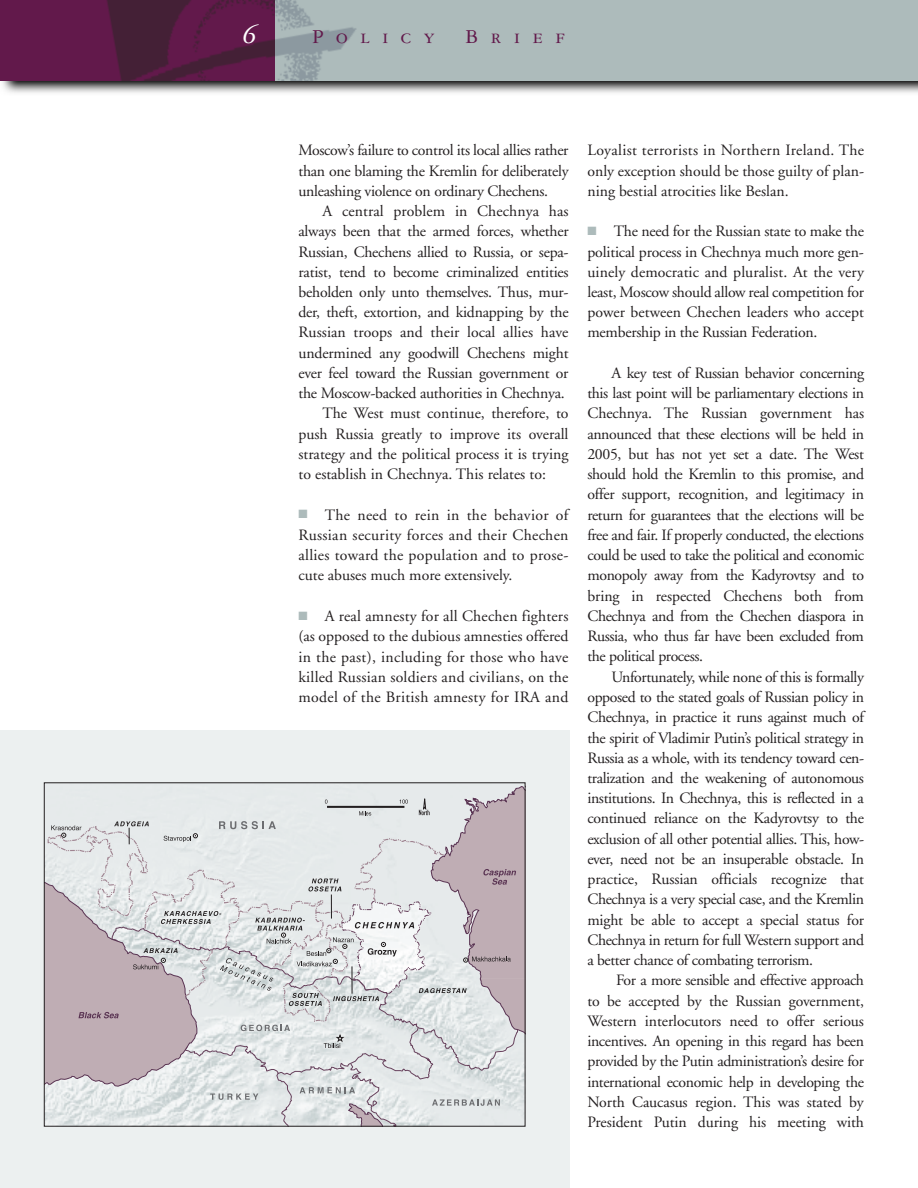
<style>
.page{position:relative;width:918px;height:1188px;background:#fff}
.page>*{position:absolute;margin:0;border:0;box-sizing:border-box;transform-origin:0 0}
.t1{font:italic 27px "Adobe Garamond";color:#fff}
.t2{font:21px "Garamond Three SC";letter-spacing:.6em;color:#62194b}
.t3{font:15.75px/20.2px "Adobe Garamond";letter-spacing:-.01em;color:#231f20;text-align:justify}
.s1{color:#adbbbb}
</style>
<div class="page">
<img style="left:2px;top:81px;width:916px;height:12px">
<div style="left:266px;top:0;width:652px;height:81px;background:#adbbbb"></div>
<img style="left:275px;top:0;width:81px;height:81px">
<div style="left:0;top:0;width:275px;height:81px;background:#62194b"></div>
<img style="left:107px;top:0;width:168px;height:81px">
<div style="left:0;top:731px;width:570px;height:457px;background:#ecf0f0"></div>
<svg style="left:47px;top:783px;width:478px;height:343px"></svg>
<h1 class="t1" style="left:242px;top:23px;width:15px">6</h1>
<h2 class="t2" style="left:312px;top:28px;width:124px">Policy</h2>
<h2 class="t2" style="left:465px;top:28px;width:101px">Brief</h2>
<p class="t3" style="left:298px;top:142px;width:272px">Moscow’s failure to control its local allies rather than one blaming the Kremlin for deliberately unleashing violence on ordinary Chechens.</p>
<p class="t3" style="left:322px;top:202px;width:248px">A central problem in Chechnya has</p>
<p class="t3" style="left:298px;top:223px;width:272px">always been that the armed forces, whether</p>
<p class="t3" style="left:298px;top:243px;width:272px">Russian, Chechens allied to Russia, or sepa-</p>
<p class="t3" style="left:298px;top:263px;width:272px">ratist, tend to become criminalized entities</p>
<p class="t3" style="left:298px;top:283px;width:272px">beholden only unto themselves. Thus, mur-</p>
<p class="t3" style="left:298px;top:304px;width:272px">der, theft, extortion, and kidnapping by the</p>
<p class="t3" style="left:298px;top:324px;width:272px">Russian troops and their local allies have</p>
<p class="t3" style="left:298px;top:344px;width:272px">undermined any goodwill Chechens might</p>
<p class="t3" style="left:298px;top:364px;width:272px">ever feel toward the Russian government or</p>
<p class="t3" style="left:298px;top:385px;width:268px">the Moscow-backed authorities in Chechnya.</p>
<p class="t3" style="left:322px;top:405px;width:248px">The West must continue, therefore, to</p>
<p class="t3" style="left:298px;top:425px;width:272px">push Russia greatly to improve its overall</p>
<p class="t3" style="left:298px;top:445px;width:272px">strategy and the political process it is trying</p>
<p class="t3" style="left:298px;top:466px;width:249px">to establish in Chechnya. This relates to:</p>
<p class="t3" style="left:298px;top:506px;width:272px"><span class="s1">■</span> The need to rein in the behavior of Russian security forces and their Chechen allies toward the population and to prose&shy;cute abuses much more extensively.</p>
<p class="t3" style="left:298px;top:607px;width:272px"><span class="s1">■</span> A real amnesty for all Chechen fighters (as opposed to the dubious amnesties offered in the past), including for those who have killed Russian soldiers and civilians, on the model of the British amnesty for IRA and</p>
<p class="t3" style="left:587px;top:142px;width:278px">Loyalist terrorists in Northern Ireland. The only exception should be those guilty of plan&shy;ning bestial atrocities like Beslan.</p>
<p class="t3" style="left:587px;top:223px;width:278px"><span class="s1">■</span> The need for the Russian state to make the political process in Chechnya much more gen&shy;uinely democratic and pluralist. At the very least, Moscow should allow real competition for power between Chechen leaders who accept membership in the Russian Federation.</p>
<p class="t3" style="left:587px;top:364px;width:278px;text-indent:24px">A key test of Russian behavior concerning this last point will be parliamentary elections in Chechnya. The Russian government has announced that these elections will be held in 2005, but has not yet set a date. The West should hold the Kremlin to this promise, and offer support, recognition, and legitimacy in return for guarantees that the elections will be free and fair. If properly conducted, the elections could be used to take the political and economic monopoly away from the Kadyrovtsy and to bring in respected Chechens both from Chechnya and from the Chechen diaspora in Russia, who thus far have been excluded from the political process.</p>
<p class="t3" style="left:587px;top:668px;width:278px;text-indent:24px">Unfortunately, while none of this is formally opposed to the stated goals of Russian policy in Chechnya, in practice it runs against much of the spirit of Vladimir Putin’s political strategy in Russia as a whole, with its tendency toward cen&shy;tralization and the weakening of autonomous institutions. In Chechnya, this is reflected in a continued reliance on the Kadyrovtsy to the exclusion of all other potential allies. This, how&shy;ever, need not be an insuperable obstacle. In practice, Russian officials recognize that Chechnya is a very special case, and the Kremlin might be able to accept a special status for Chechnya in return for full Western support and a better chance of combating terrorism.</p>
<p class="t3" style="left:587px;top:972px;width:278px;text-indent:29px">For a more sensible and effective approach to be accepted by the Russian government, Western interlocutors need to offer serious incentives. An opening in this regard has been provided by the Putin administration’s desire for international economic help in developing the North Caucasus region. This was stated by President Putin during his meeting with</p>
</div>
